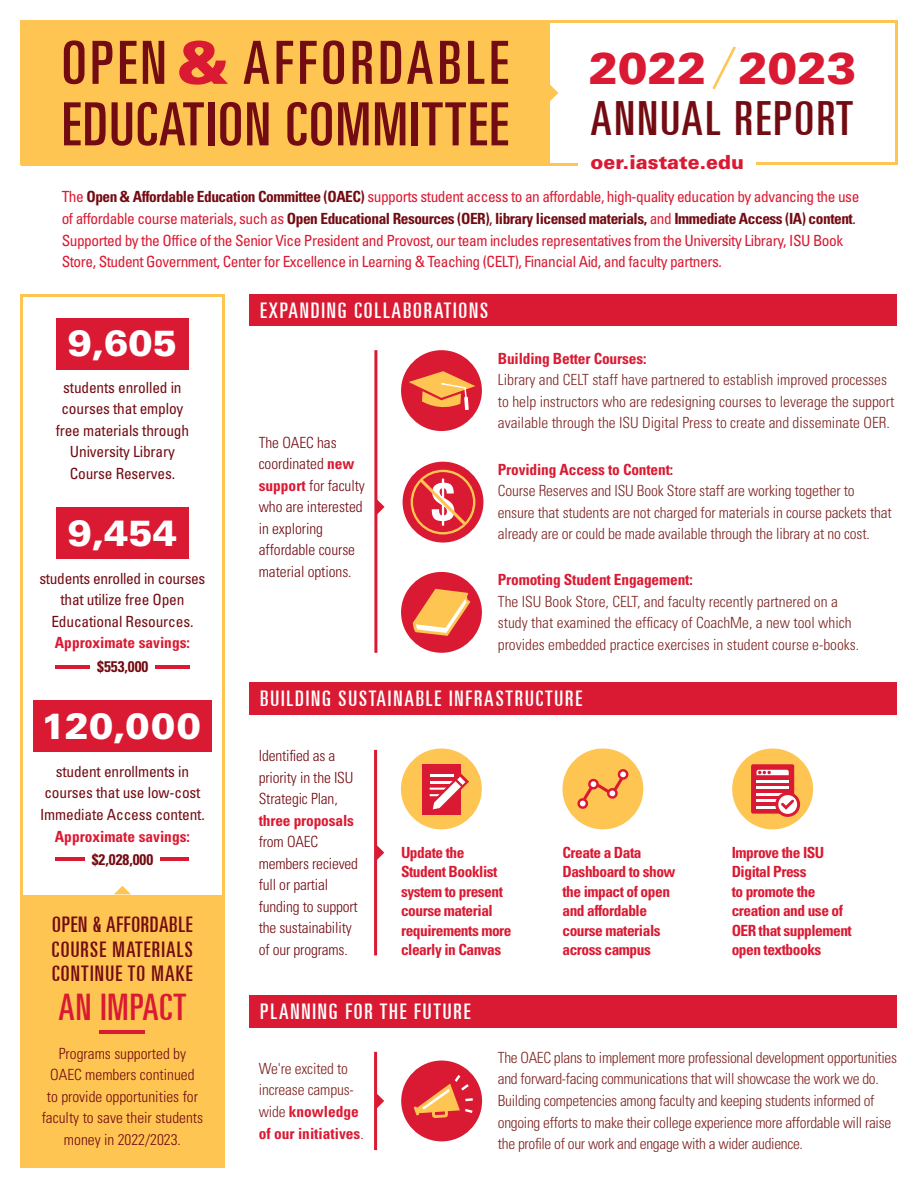
<style>
.page{position:relative;width:918px;height:1188px;background:#fff}
.page>*{position:absolute;margin:0;border:0;box-sizing:border-box;transform-origin:0 0}
.t1{font:ultra-condensed 59.55px/61.5px "Univers LT";letter-spacing:.03em;color:#730b12}
.t2{font:700 condensed 53.55px "Univers LT Std";color:#fff}
.t3{font:ultra-condensed 47.25px "Univers LT";letter-spacing:.05em;color:#730b12}
.t4{font:900 44.25px "Univers LT Std";color:#da1a32}
.t5{font:ultra-condensed 36.6px "Univers LT";letter-spacing:.03em;color:#da1a32}
.t6{font:900 36.45px "Univers LT Std";color:#fff}
.t7{font:ultra-condensed 21.6px "Univers LT";letter-spacing:.085em;color:#fff}
.t8{font:ultra-condensed 21.6px/24.6px "Univers LT";letter-spacing:.055em;color:#730b12;text-align:justify}
.t9{font:900 19.5px "Univers LT Std";color:#da1a32}
.t10{font:300 condensed 15.45px/21.6px "Univers LT Std";letter-spacing:-.01em;color:#7e2421}
.t11{font:condensed 15.45px/21.6px "Univers LT Std";letter-spacing:-.03em;color:#da1a32}
.t12{font:300 condensed 15.45px/21.6px "Univers LT Std";letter-spacing:-.005em;color:#730b12}
.t13{font:700 condensed 15.45px/19.5px "Univers LT Std";letter-spacing:-.03em;color:#da1a32}
.t14{font:condensed 15.45px/21.6px "Univers LT Std";letter-spacing:-.01em;color:#730b12;text-align:center}
.t15{font:700 condensed 15.45px "Univers LT Std";letter-spacing:-.01em;color:#da1a32}
.t16{font:700 condensed 15.45px "Univers LT Std";color:#da1a32}
.t17{font:700 condensed 15.45px "Univers LT Std";color:#730b12}
.s1{font-family:"Univers LT Std";font-weight:900;font-stretch:normal;font-size:58.5px;color:#da1a32}
.s2{font-weight:700;color:#730b12}
.s3{color:#730b12}
.s4{font-weight:700;color:#da1a32}
</style>
<div class="page">
<div style="left:20px;top:294px;width:205px;height:874px;background:#fec553"></div>
<div style="left:23px;top:297px;width:199px;height:597px;background:#fff"></div>
<div style="left:250px;top:294px;width:647px;height:32px;background:#da1a32"></div>
<div style="left:250px;top:682px;width:647px;height:32px;background:#da1a32"></div>
<div style="left:401px;top:350px;width:81px;height:81px;background:#da1a32;border-radius:50%"></div>
<div style="left:403px;top:462px;width:80px;height:81px;background:#da1a32;border-radius:50%"></div>
<div style="left:411px;top:470px;width:64px;height:64px;border:2px solid #fec553;border-radius:50%"></div>
<div style="left:401px;top:572px;width:81px;height:81px;background:#da1a32;border-radius:50%"></div>
<hr style="left:230px;top:163px;width:347px;height:3px;background:#fec553">
<hr style="left:756px;top:163px;width:142px;height:2px;background:#fec553">
<hr style="left:20px;top:20px;width:3px;height:145px;background:#fec553">
<hr style="left:895px;top:20px;width:3px;height:145px;background:#fec553">
<hr style="left:22px;top:20px;width:876px;height:3px;background:#fec553">
<div style="left:22px;top:20px;width:528px;height:146px;background:#fec553"></div>
<div style="left:250px;top:995px;width:647px;height:33px;background:#da1a32"></div>
<svg style="left:413px;top:589px;width:57px;height:47px"></svg>
<svg style="left:416px;top:475px;width:54px;height:54px"></svg>
<svg style="left:409px;top:371px;width:66px;height:39px"></svg>
<div style="left:562px;top:749px;width:81px;height:80px;background:#fec553;border-radius:50%"></div>
<svg style="left:577px;top:769px;width:51px;height:40px"></svg>
<div style="left:732px;top:749px;width:81px;height:80px;background:#fec553;border-radius:50%"></div>
<div style="left:751px;top:764px;width:43px;height:50px;background:#da1a32;border-radius:2px"></div>
<svg style="left:757px;top:770px;width:32px;height:5px"></svg>
<hr style="left:757px;top:780px;width:32px;height:2px;background:#fff">
<hr style="left:757px;top:793px;width:32px;height:2px;background:#fff">
<hr style="left:757px;top:806px;width:32px;height:2px;background:#fff">
<hr style="left:757px;top:786px;width:32px;height:3px;background:#fff">
<hr style="left:757px;top:800px;width:32px;height:2px;background:#fff">
<svg style="left:777px;top:794px;width:22px;height:21px"></svg>
<div style="left:775px;top:792px;width:25px;height:25px;border:3px solid #da1a32;border-radius:50%"></div>
<svg style="left:778px;top:797px;width:19px;height:15px"></svg>
<div style="left:33px;top:700px;width:179px;height:52px;background:#da1a32"></div>
<hr style="left:55px;top:857px;width:30px;height:3px;background:#da1a32">
<hr style="left:160px;top:857px;width:29px;height:3px;background:#da1a32">
<div style="left:56px;top:507px;width:133px;height:52px;background:#da1a32"></div>
<hr style="left:55px;top:665px;width:35px;height:3px;background:#da1a32">
<hr style="left:155px;top:665px;width:35px;height:3px;background:#da1a32">
<hr style="left:100px;top:1031px;width:45px;height:3px;background:#da1a32">
<div style="left:56px;top:318px;width:133px;height:52px;background:#da1a32"></div>
<div style="left:401px;top:749px;width:81px;height:80px;background:#fec553;border-radius:50%"></div>
<div style="left:423px;top:764px;width:38px;height:50px;background:#da1a32"></div>
<svg style="left:430px;top:773px;width:39px;height:37px"></svg>
<svg style="left:114px;top:886px;width:17px;height:8px"></svg>
<svg style="left:377px;top:498px;width:8px;height:18px"></svg>
<svg style="left:377px;top:844px;width:7px;height:17px"></svg>
<svg style="left:377px;top:1092px;width:7px;height:18px"></svg>
<svg style="left:550px;top:84px;width:8px;height:17px"></svg>
<svg style="left:712px;top:46px;width:24px;height:43px"></svg>
<hr style="left:374px;top:350px;width:3px;height:303px;background:#da1a32">
<hr style="left:374px;top:750px;width:3px;height:205px;background:#da1a32">
<hr style="left:374px;top:1052px;width:3px;height:98px;background:#da1a32">
<div style="left:401px;top:1061px;width:81px;height:80px;background:#da1a32;border-radius:50%"></div>
<svg style="left:414px;top:1071px;width:61px;height:67px"></svg>
<h1 class="t1" style="left:62px;top:32px;width:448px">OPEN<span class="s1">&amp;</span> AFFORDABLE<br>EDUCATION COMMITTEE</h1>
<h3 class="t4" style="left:589px;top:40px;width:269px">2022 2023</h3>
<h3 class="t3" style="left:590px;top:91px;width:264px">ANNUAL REPORT</h3>
<p class="t9" style="left:590px;top:150px;width:155px">oer.iastate.edu</p>
<p class="t11" style="left:62px;top:186px;width:799px">The <span class="s2">Open &amp; Affordable Education Committee (OAEC)</span> supports student access to an affordable, high-quality education by advancing the use of affordable course materials, such as <span class="s2">Open Educational Resources (OER)</span><span class="s3">,</span> <span class="s2">library licensed materials,</span> and <span class="s2">Immediate Access (IA) content</span><span class="s3">.<br></span>Supported by the Office of the Senior Vice President and Provost, our team includes representatives from the University Library, ISU Book Store, Student Government, Center for Excellence in Learning &amp; Teaching (CELT), Financial Aid, and faculty partners.</p>
<h3 class="t6" style="left:68px;top:320px;width:111px">9,605</h3>
<p class="t14" style="left:56px;top:376px;width:135px">students enrolled in courses that employ free materials through<br>University Library<br>Course Reserves.</p>
<h3 class="t6" style="left:68px;top:510px;width:111px">9,454</h3>
<p class="t14" style="left:39px;top:567px;width:168px">students enrolled in courses that utilize free Open<br>Educational Resources.</p>
<p class="t16" style="left:55px;top:633px;width:137px">Approximate savings:</p>
<p class="t17" style="left:97px;top:657px;width:53px">$553,000</p>
<h3 class="t6" style="left:41px;top:703px;width:161px">120,000</h3>
<p class="t14" style="left:40px;top:760px;width:166px">student enrollments in courses that use low-cost<br>Immediate Access content.</p>
<p class="t16" style="left:55px;top:827px;width:137px">Approximate savings:</p>
<p class="t17" style="left:92px;top:850px;width:63px">$2,028,000</p>
<h3 class="t8" style="left:52px;top:912px;width:142px">OPEN &amp; AFFORDABLE COURSE MATERIALS CONTINUE TO MAKE</h3>
<h3 class="t5" style="left:58px;top:986px;width:130px">AN IMPACT</h3>
<p class="t12" style="left:42px;top:1043px;width:163px;text-align:center">Programs supported by<br>OAEC members continued<br>to provide opportunities for faculty to save their students money in 2022/2023.</p>
<h3 class="t7" style="left:260px;top:298px;width:229px">EXPANDING COLLABORATIONS</h3>
<p class="t12" style="left:259px;top:432px;width:108px">The OAEC has coordinated <span class="s4">new support</span> for faculty who are interested in exploring affordable course material options.</p>
<h2 class="t2" style="left:431px;top:469px;width:25px">$</h2>
<p class="t15" style="left:498px;top:349px;width:150px">Building Better Courses:</p>
<p class="t10" style="left:498px;top:369px;width:398px">Library and CELT staff have partnered to establish improved processes to help instructors who are redesigning courses to leverage the support available through the ISU Digital Press to create and disseminate OER.</p>
<p class="t15" style="left:498px;top:460px;width:177px">Providing Access to Content:</p>
<p class="t10" style="left:498px;top:480px;width:395px">Course Reserves and ISU Book Store staff are working together to ensure that students are not charged for materials in course packets that already are or could be made available through the library at no cost.</p>
<p class="t15" style="left:498px;top:570px;width:196px">Promoting Student Engagement:</p>
<p class="t10" style="left:498px;top:590px;width:363px">The ISU Book Store, CELT, and faculty recently partnered on a study that examined the efficacy of CoachMe, a new tool which provides embedded practice exercises in student course e-books.</p>
<h3 class="t7" style="left:260px;top:686px;width:323px">BUILDING SUSTAINABLE INFRASTRUCTURE</h3>
<p class="t12" style="left:259px;top:745px;width:96px">Identified as a priority in the ISU<br>Strategic Plan,</p>
<p class="t15" style="left:259px;top:811px;width:97px">three proposals</p>
<p class="t12" style="left:259px;top:831px;width:101px">from OAEC members recieved full or partial funding to support the sustainability of our programs.</p>
<p class="t13" style="left:401px;top:842px;width:112px">Update the<br>Student Booklist system to present course material requirements more clearly in Canvas</p>
<p class="t13" style="left:562px;top:842px;width:115px">Create a Data<br>Dashboard to show the impact of open and affordable course materials across campus</p>
<h3 class="t7" style="left:260px;top:999px;width:212px">PLANNING FOR THE FUTURE</h3>
<p class="t13" style="left:732px;top:842px;width:122px">Improve the ISU<br>Digital Press<br>to promote the creation and use of<br>OER that supplement open textbooks</p>
<p class="t10" style="left:259px;top:1058px;width:107px">We're excited to increase campus&shy;wide <span class="s4">knowledge of our initiatives</span>.</p>
<p class="t10" style="left:498px;top:1047px;width:401px">The OAEC plans to implement more professional development opportunities and forward-facing communications that will showcase the work we do.<br>Building competencies among faculty and keeping students informed of ongoing efforts to make their college experience more affordable will raise the profile of our work and engage with a wider audience.</p>
</div>
